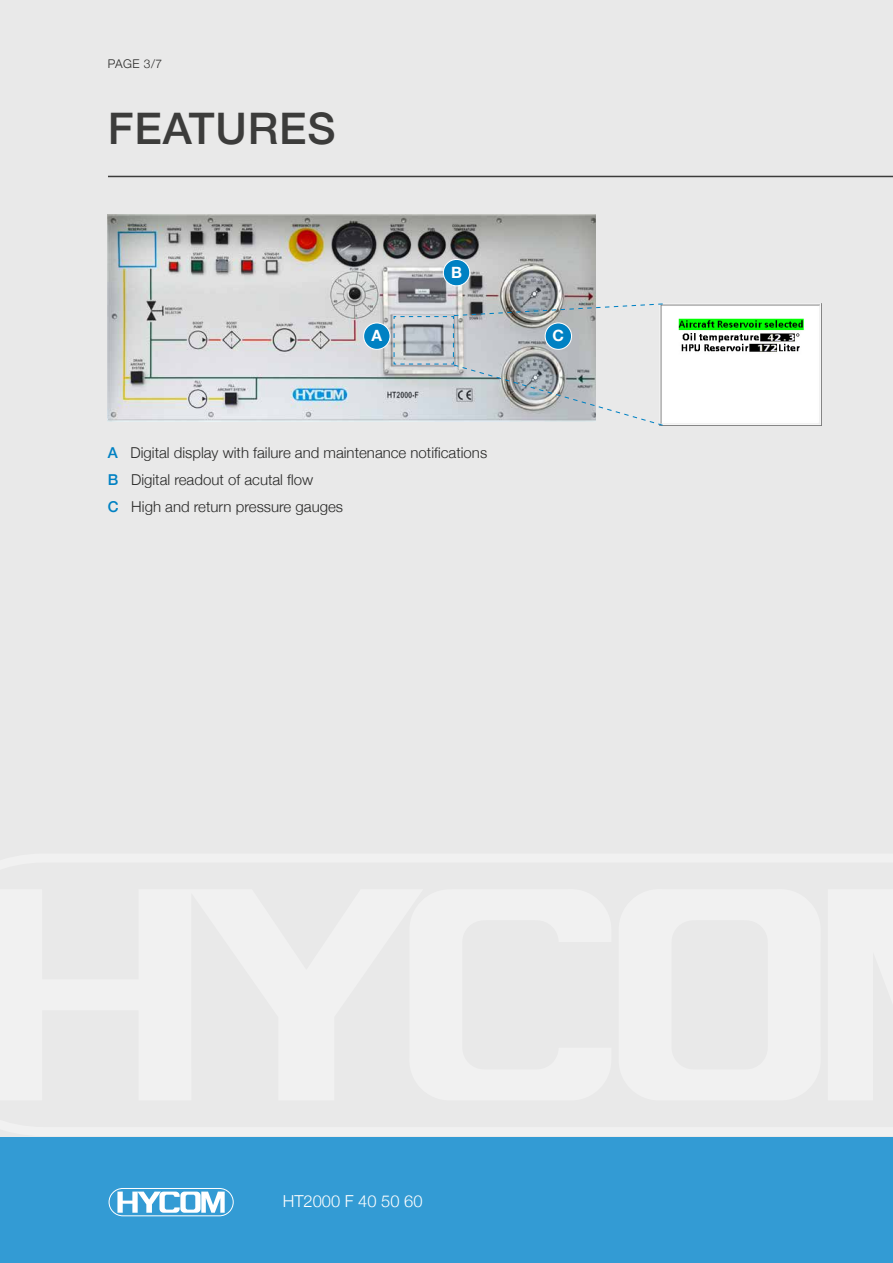
<style>
.page{position:relative;width:893px;height:1263px;background:#fff}
.page>*{position:absolute;margin:0;border:0;box-sizing:border-box;transform-origin:0 0}
.t1{font:500 43.5px "Helvetica Neue";letter-spacing:.02em;color:#3c3c3b}
.t2{font:300 16.5px "Helvetica Neue";color:#fff}
.t3{font:700 15.6px "Helvetica Neue";color:#fff}
.t4{font:300 15px/27px "Helvetica Neue";color:#282827}
.t5{font:300 12px "Helvetica Neue";color:#282827}
.s1{font-weight:500;color:#0081c3}
</style>
<div class="page">
<div style="left:0;top:0;width:893px;height:1201px;background:#e9e9e9"></div>
<div style="left:0;top:1137px;width:893px;height:126px;background:#339bd4"></div>
<hr style="left:108px;top:176px;width:785px;height:1px;background:#3c3c3b">
<div style="left:109px;top:1188px;width:125px;height:28px;border:1px solid #fff;border-radius:14px"></div>
<svg style="left:117px;top:1191px;width:108px;height:22px"></svg>
<img style="left:108px;top:215px;width:488px;height:206px">
<div style="left:364px;top:323px;width:26px;height:26px;background:#0081c3;border-radius:50%"></div>
<div style="left:363px;top:322px;width:28px;height:28px;border:1px solid #fff;border-radius:50%"></div>
<div style="left:443px;top:259px;width:27px;height:27px;background:#0081c3;border-radius:50%"></div>
<div style="left:443px;top:259px;width:27px;height:27px;border:1px solid #fff;border-radius:50%"></div>
<img style="left:664px;top:304px;width:157px;height:122px">
<svg style="left:393px;top:303px;width:271px;height:123px"></svg>
<p class="t5" style="left:108px;top:54px;width:56px">PAGE 3/7</p>
<h1 class="t1" style="left:108px;top:94px;width:229px">FEATURES</h1>
<p class="t3" style="left:372px;top:324px;width:12px">A</p>
<p class="t3" style="left:451px;top:260px;width:12px">B</p>
<p class="t4" style="left:108px;top:438px;width:381px"><span class="s1">A</span> Digital display with failure and maintenance notifications<br><span class="s1">B</span> Digital readout of acutal flow<br><span class="s1">C</span> High and return pressure gauges</p>
<p class="t3" style="left:553px;top:324px;width:13px">C</p>
<p class="t2" style="left:283px;top:1187px;width:141px">HT2000 F 40 50 60</p>
</div>
